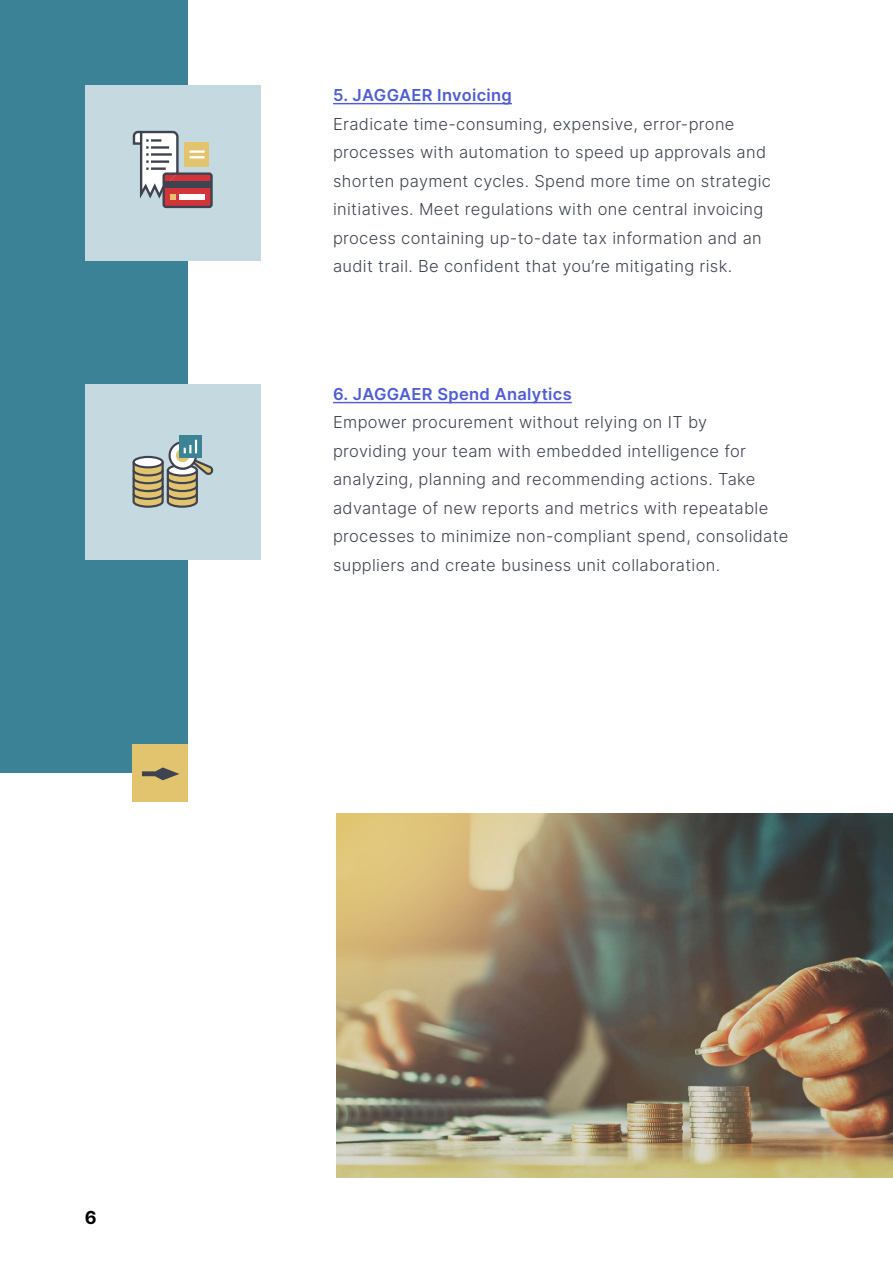
<style>
.page{position:relative;width:893px;height:1263px;background:#fff}
.page>*{position:absolute;margin:0;border:0;box-sizing:border-box;transform-origin:0 0}
.t1{font:700 18px "Inter";color:#000}
.t2{font:300 16.5px/28.5px "Inter";letter-spacing:.02em;color:#3e434f}
.t3{font:600 16.5px "Inter";letter-spacing:.02em;color:#4f5cd6}
</style>
<div class="page">
<div style="left:0;top:0;width:188px;height:772px;background:#3c8296"></div>
<hr style="left:333px;top:103px;width:179px;height:1px;background:#4f5cd6">
<hr style="left:333px;top:402px;width:239px;height:1px;background:#4f5cd6">
<div style="left:85px;top:85px;width:175px;height:175px;background:#c4d9e0"></div>
<div style="left:85px;top:384px;width:175px;height:175px;background:#c4d9e0"></div>
<div style="left:132px;top:744px;width:56px;height:57px;background:#e1c46d"></div>
<svg style="left:142px;top:767px;width:37px;height:13px"></svg>
<div style="left:179px;top:435px;width:22px;height:23px;background:#3c8396"></div>
<svg style="left:132px;top:440px;width:81px;height:68px"></svg>
<svg style="left:132px;top:130px;width:81px;height:79px"></svg>
<img style="left:337px;top:813px;width:554px;height:365px">
<p class="t3" style="left:333px;top:83px;width:180px">5. JAGGAER Invoicing</p>
<p class="t2" style="left:333px;top:109px;width:439px">Eradicate time-consuming, expensive, error-prone processes with automation to speed up approvals and shorten payment cycles. Spend more time on strategic initiatives. Meet regulations with one central invoicing process containing up-to-date tax information and an audit trail. Be confident that you’re mitigating risk.</p>
<p class="t3" style="left:333px;top:382px;width:240px">6. JAGGAER Spend Analytics</p>
<p class="t2" style="left:333px;top:408px;width:457px">Empower procurement without relying on IT by<br>providing your team with embedded intelligence for analyzing, planning and recommending actions. Take advantage of new reports and metrics with repeatable processes to minimize non-compliant spend, consolidate suppliers and create business unit collaboration.</p>
<p class="t1" style="left:85px;top:1204px;width:13px">6</p>
</div>
